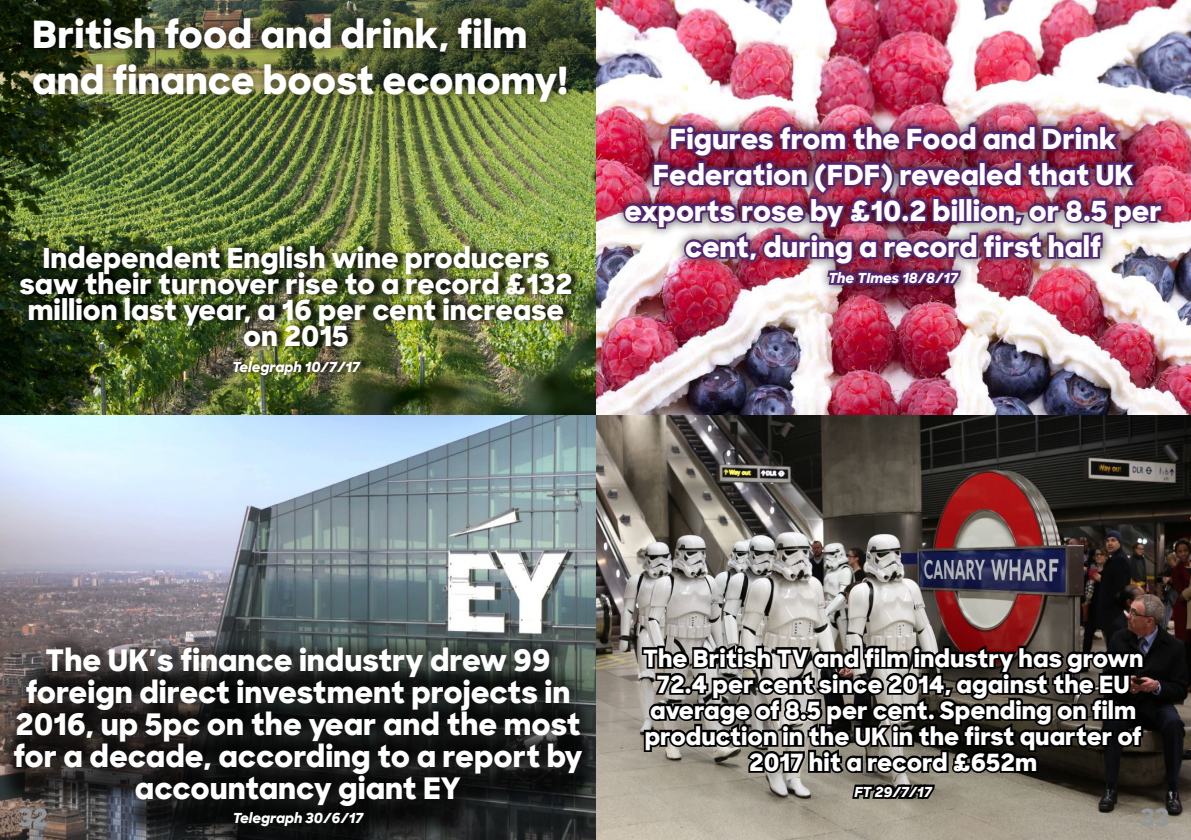
<style>
.page{position:relative;width:1191px;height:840px;background:#fff}
.page>*{position:absolute;margin:0;border:0;box-sizing:border-box;transform-origin:0 0}
.t1{font:800 38px/45.6px "Sharp Unity";color:#fff}
.t2{font:800 30px/32px "Sharp Unity";color:#fff;text-align:center}
.t3{font:800 28px/36px "Sharp Unity";color:#fff;text-align:center}
.t4{font:800 24px/26px "Sharp Unity";color:#fff;text-align:center}
.t5{font:800 24px "Sharp Unity";color:#939698}
.t6{font:italic 800 14px "Sharp Unity";color:#fff}
</style>
<div class="page">
<img style="left:595px;top:0;width:596px;height:415px">
<img style="left:595px;top:415px;width:596px;height:424px">
<div style="left:613px;top:113px;width:559px;height:183px;background:#000;opacity:.75"></div>
<img style="left:620px;top:121px;width:545px;height:171px">
<svg style="left:640px;top:641px;width:506px;height:160px;background:#3d3934"></svg>
<img style="left:0;top:0;width:595px;height:652px">
<img style="left:215px;top:0;width:239px;height:1px">
<img style="left:20px;top:239px;width:562px;height:141px">
<div style="left:9px;top:631px;width:588px;height:199px;background:#000;opacity:.75"></div>
<div style="left:0;top:652px;width:595px;height:187px;background:#000;opacity:.75"></div>
<div style="left:23px;top:8px;width:553px;height:104px;background:#000;opacity:.75"></div>
<h1 class="t1" style="left:32px;top:11px;width:537px">British food and drink, film and finance boost economy!</h1>
<p class="t3" style="left:19px;top:244px;width:555px;line-height:26px">Independent English wine producers saw their turnover rise to a record £132 million last year, a 16 per cent increase on 2015</p>
<p class="t6" style="left:232px;top:357px;width:130px">Telegraph 10/7/17</p>
<p class="t3" style="left:624px;top:120px;width:539px">Figures from the Food and Drink Federation (FDF) revealed that UK exports rose by £10.2 billion, or 8.5 per cent, during a record first half</p>
<p class="t6" style="left:828px;top:268px;width:131px">The TImes 18/8/17</p>
<p class="t2" style="left:14px;top:643px;width:570px">The UK’s finance industry drew 99 foreign direct investment projects in<br>2016, up 5pc on the year and the most for a decade, according to a report by accountancy giant EY</p>
<p class="t6" style="left:233px;top:808px;width:132px">Telegraph 30/6/17</p>
<p class="t4" style="left:643px;top:644px;width:502px">The British TV and film industry has grown 72.4 per cent since 2014, against the EU average of 8.5 per cent. Spending on film production in the UK in the first quarter of 2017 hit a record £652m</p>
<p class="t6" style="left:854px;top:782px;width:79px">FT 29/7/17</p>
<p class="t5" style="left:19px;top:800px;width:30px">32</p>
<p class="t5" style="left:1140px;top:800px;width:30px">33</p>
</div>
